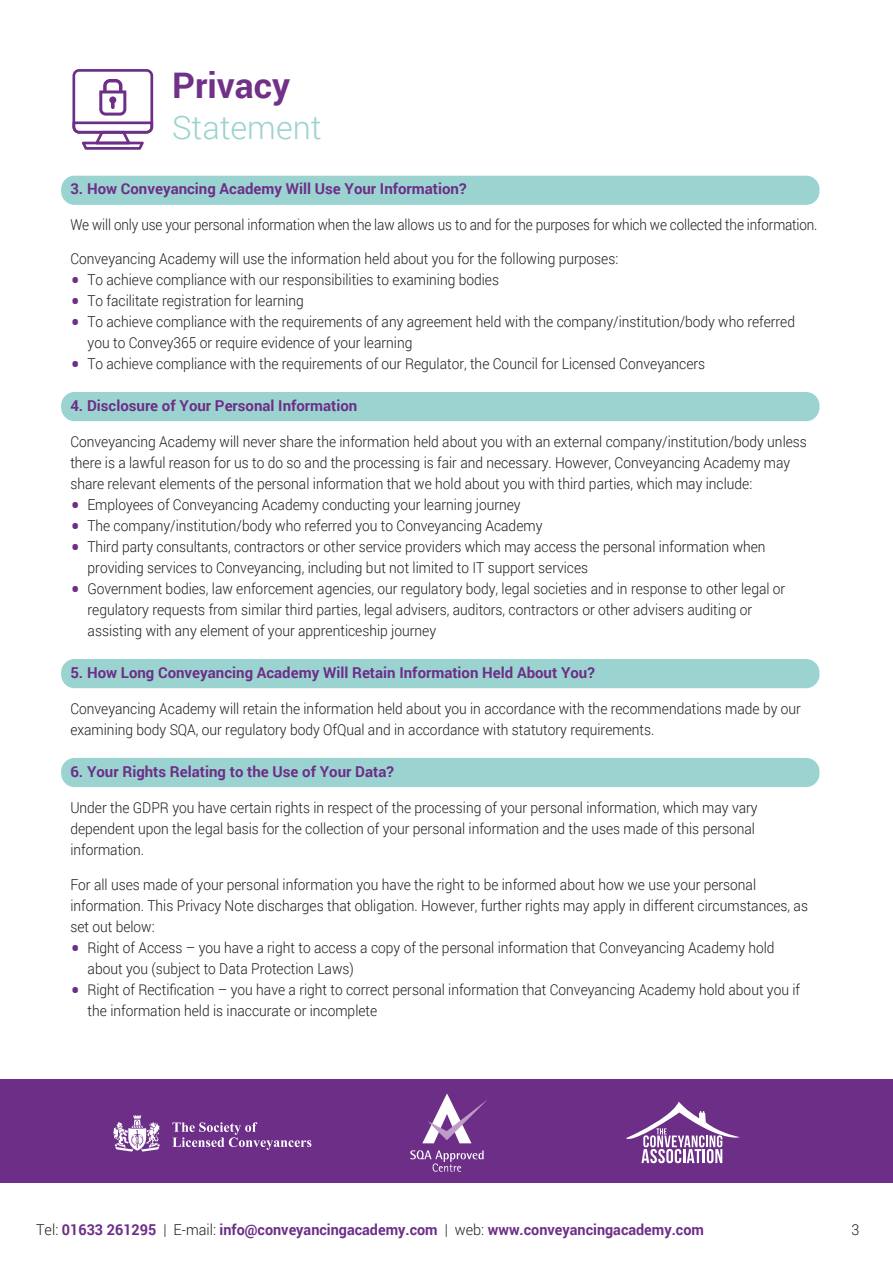
<style>
.page{position:relative;width:893px;height:1263px;background:#fff}
.page>*{position:absolute;margin:0;border:0;box-sizing:border-box;transform-origin:0 0}
.t1{font:700 35.25px "Roboto";color:#723189}
.t2{font:300 32.4px "Roboto";color:#9bd3d0}
.t3{font:300 15px/21px "Roboto";color:#1d1d1b;scale:.92 1}
.t4{font:700 15px "Roboto";color:#6d2e88}
.t5{font:300 15px "Roboto";color:#1d1d1b;scale:.9 1}
.t6{font:700 15px "Roboto";color:#6d2e88;scale:.96 1}
.t7{font:300 15px "Roboto";color:#1d1d1b;scale:.96 1}
.s1{font-size:30px;color:#6d2e88}
.s2{font-weight:300;color:#1d1d1b}
</style>
<div class="page">
<div style="left:0;top:1079px;width:893px;height:104px;background:#6d2e88"></div>
<div style="left:61px;top:392px;width:758px;height:29px;background:#9bd3d0;border-radius:13px"></div>
<div style="left:61px;top:659px;width:758px;height:29px;background:#9bd3d0;border-radius:13px"></div>
<div style="left:61px;top:758px;width:758px;height:29px;background:#9bd3d0;border-radius:13px"></div>
<div style="left:61px;top:176px;width:758px;height:29px;background:#9bd3d0;border-radius:13px"></div>
<svg style="left:626px;top:1102px;width:114px;height:61px"></svg>
<svg style="left:422px;top:1094px;width:65px;height:49px"></svg>
<svg style="left:410px;top:1150px;width:74px;height:22px"></svg>
<svg style="left:113px;top:1115px;width:47px;height:36px"></svg>
<svg style="left:172px;top:1122px;width:139px;height:28px"></svg>
<svg style="left:72px;top:69px;width:81px;height:81px"></svg>
<h1 class="t1" style="left:172px;top:60px;width:119px">Privacy</h1>
<h2 class="t2" style="left:172px;top:105px;width:151px">Statement</h2>
<p class="t4" style="left:70px;top:178px;width:398px">3. How Conveyancing Academy Will Use Your Information?</p>
<p class="t5" style="left:70px;top:214px;width:832px">We will only use your personal information when the law allows us to and for the purposes for which we collected the information.</p>
<p class="t3" style="left:70px;top:248px;width:597px">Conveyancing Academy will use the information held about you for the following purposes:</p>
<p class="t3" style="left:70px;top:269px;width:467px"><span class="s1">•</span> To achieve compliance with our responsibilities to examining bodies</p>
<p class="t3" style="left:70px;top:290px;width:255px"><span class="s1">•</span> To facilitate registration for learning</p>
<p class="t3" style="left:88px;top:311px;width:770px;text-indent:-17px"><span class="s1">•</span> To achieve compliance with the requirements of any agreement held with the company/institution/body who referred you to Convey365 or require evidence of your learning</p>
<p class="t3" style="left:70px;top:353px;width:691px"><span class="s1">•</span> To achieve compliance with the requirements of our Regulator, the Council for Licensed Conveyancers</p>
<p class="t4" style="left:70px;top:395px;width:289px">4. Disclosure of Your Personal Information</p>
<p class="t3" style="left:70px;top:431px;width:802px">Conveyancing Academy will never share the information held about you with an external company/institution/body unless there is a lawful reason for us to do so and the processing is fair and necessary. However, Conveyancing Academy may share relevant elements of the personal information that we hold about you with third parties, which may include:</p>
<p class="t3" style="left:70px;top:494px;width:491px"><span class="s1">•</span> Employees of Conveyancing Academy conducting your learning journey</p>
<p class="t3" style="left:70px;top:515px;width:515px"><span class="s1">•</span> The company/institution/body who referred you to Conveyancing Academy</p>
<p class="t3" style="left:88px;top:536px;width:738px;text-indent:-17px"><span class="s1">•</span> Third party consultants, contractors or other service providers which may access the personal information when providing services to Conveyancing, including but not limited to IT support services</p>
<p class="t3" style="left:88px;top:578px;width:760px;text-indent:-17px"><span class="s1">•</span> Government bodies, law enforcement agencies, our regulatory body, legal societies and in response to other legal or regulatory requests from similar third parties, legal advisers, auditors, contractors or other advisers auditing or assisting with any element of your apprenticeship journey</p>
<p class="t4" style="left:70px;top:662px;width:526px">5. How Long Conveyancing Academy Will Retain Information Held About You?</p>
<p class="t3" style="left:70px;top:698px;width:796px">Conveyancing Academy will retain the information held about you in accordance with the recommendations made by our examining body SQA, our regulatory body OfQual and in accordance with statutory requirements.</p>
<p class="t4" style="left:70px;top:761px;width:325px">6. Your Rights Relating to the Use of Your Data?</p>
<p class="t3" style="left:70px;top:797px;width:748px">Under the GDPR you have certain rights in respect of the processing of your personal information, which may vary dependent upon the legal basis for the collection of your personal information and the uses made of this personal information.</p>
<p class="t3" style="left:70px;top:874px;width:803px">For all uses made of your personal information you have the right to be informed about how we use your personal information. This Privacy Note discharges that obligation. However, further rights may apply in different circumstances, as set out below:</p>
<p class="t3" style="left:88px;top:937px;width:748px;text-indent:-17px"><span class="s1">•</span> Right of Access – you have a right to access a copy of the personal information that Conveyancing Academy hold about you (subject to Data Protection Laws)</p>
<p class="t3" style="left:88px;top:979px;width:776px;text-indent:-17px"><span class="s1">•</span> Right of Rectification – you have a right to correct personal information that Conveyancing Academy hold about you if the information held is inaccurate or incomplete</p>
<p class="t6" style="left:36px;top:1219px;width:697px"><span class="s2">Tel:</span> 01633 261295 <span class="s2">| E-mail:</span> info@conveyancingacademy.com <span class="s2">| web:</span> www.conveyancingacademy.com</p>
<p class="t7" style="left:851px;top:1219px;width:10px">3</p>
</div>
